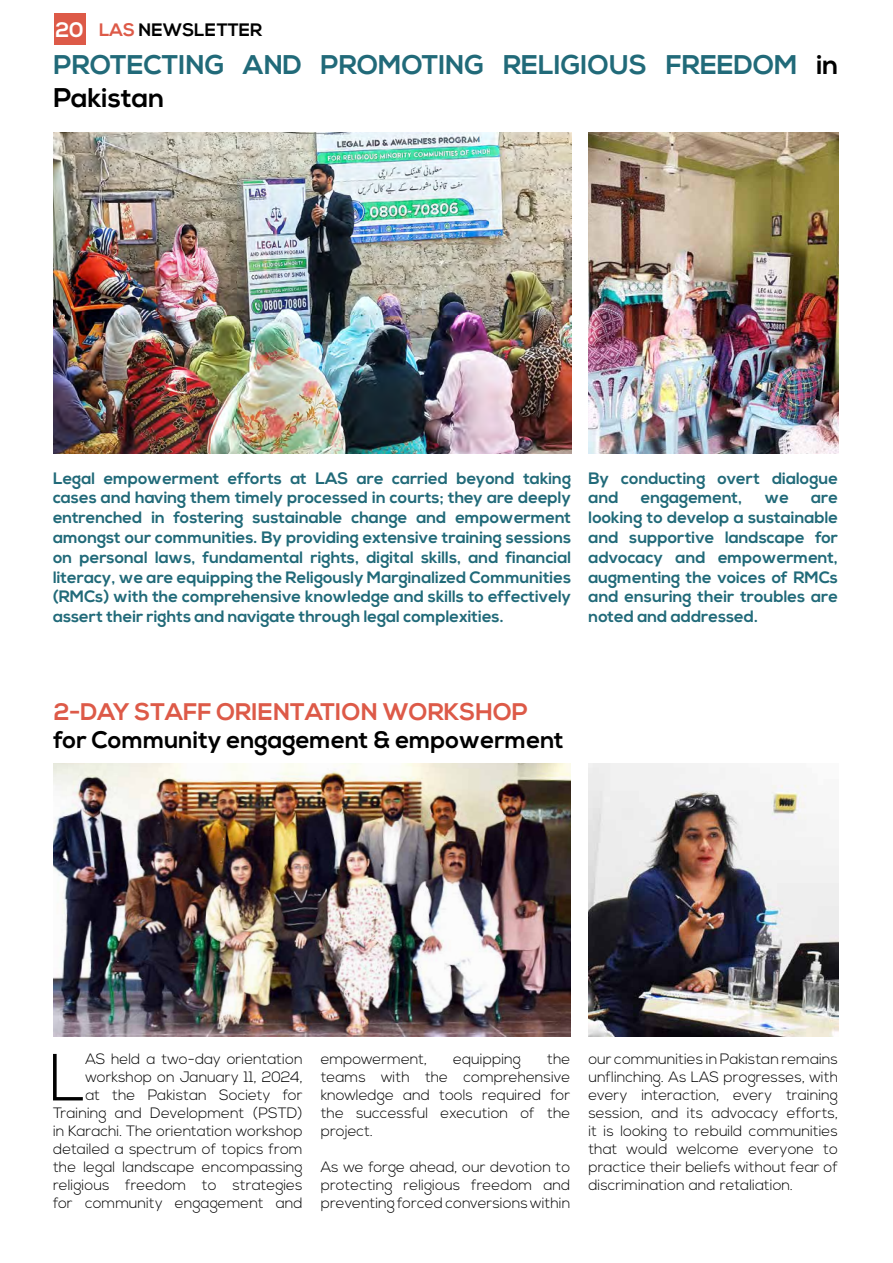
<style>
.page{position:relative;width:893px;height:1263px;background:#fff}
.page>*{position:absolute;margin:0;border:0;box-sizing:border-box;transform-origin:0 0}
.t1{font:300 66.45px "Nexa";color:#000}
.t2{font:700 27px/32.4px "Nexa";color:#216a79}
.t3{font:700 24px "Nexa";color:#000}
.t4{font:700 24px "Nexa";color:#dd5a48}
.t5{font:700 18px "Nexa";color:#000}
.t6{font:700 16.5px/19.8px "Nexa";color:#216a79;text-align:justify}
.t7{font:300 15px/18px "Nexa";color:#000;text-align:justify}
.s1{font-size:21px;color:#fff}
.s2{color:#dd5a48}
.s3{color:#000}
</style>
<div class="page">
<div style="left:54px;top:14px;width:31px;height:31px;background:#dd5a48"></div>
<img style="left:53px;top:764px;width:517px;height:273px">
<img style="left:589px;top:132px;width:250px;height:322px">
<img style="left:589px;top:764px;width:249px;height:273px">
<img style="left:53px;top:132px;width:518px;height:322px">
<p class="t5" style="left:55px;top:20px;width:208px"><span class="s1">20</span> <span class="s2">LAS</span> NEWSLETTER</p>
<h2 class="t2" style="left:54px;top:50px;width:786px">PROTECTING AND PROMOTING RELIGIOUS FREEDOM <span class="s3">in<br>Pakistan</span></h2>
<p class="t6" style="left:53px;top:468px;width:520px">Legal empowerment efforts at LAS are carried beyond taking cases and having them timely processed in courts; they are deeply entrenched in fostering sustainable change and empowerment amongst our communities. By providing extensive training sessions on personal laws, fundamental rights, digital skills, and financial literacy, we are equipping the Religously Marginalized Communities (RMCs) with the comprehensive knowledge and skills to effectively assert their rights and navigate through legal complexities.</p>
<p class="t6" style="left:589px;top:468px;width:251px">By conducting overt dialogue and</p>
<p class="t6" style="left:641px;top:488px;width:103px">engagement,</p>
<p class="t6" style="left:764px;top:488px;width:26px">we</p>
<p class="t6" style="left:589px;top:488px;width:251px;text-indent:223px">are looking to develop a sustainable and supportive landscape for advocacy and empowerment, augmenting the voices of RMCs and ensuring their troubles are noted and addressed.</p>
<h3 class="t4" style="left:54px;top:697px;width:476px">2-DAY STAFF ORIENTATION WORKSHOP</h3>
<h3 class="t3" style="left:54px;top:726px;width:511px">for Community engagement &amp; empowerment</h3>
<p class="t7" style="left:53px;top:1051px;width:251px;text-align:right">AS held a two-day orientation workshop on January 11, 2024,<br>at the Pakistan Society for<br>Training and Development (PSTD) in Karachi. The orientation workshop detailed a spectrum of topics from the legal landscape encompassing religious freedom to strategies for community engagement and</p>
<p class="t7" style="left:321px;top:1051px;width:108px">empowerment,</p>
<p class="t7" style="left:453px;top:1051px;width:69px">equipping</p>
<h1 class="t1" style="left:49px;top:1039px;width:38px">L</h1>
<p class="t7" style="left:321px;top:1051px;width:251px;text-indent:226px">the teams with the comprehensive knowledge and tools required for the successful execution of the project.</p>
<p class="t7" style="left:321px;top:1159px;width:251px">As we forge ahead, our devotion to protecting religious freedom and preventing forced conversions within</p>
<p class="t7" style="left:588px;top:1051px;width:251px">our communities in Pakistan remains unflinching. As LAS progresses, with every interaction, every training session, and its advocacy efforts, it is looking to rebuild communities that would welcome everyone to practice their beliefs without fear of discrimination and retaliation.</p>
</div>
